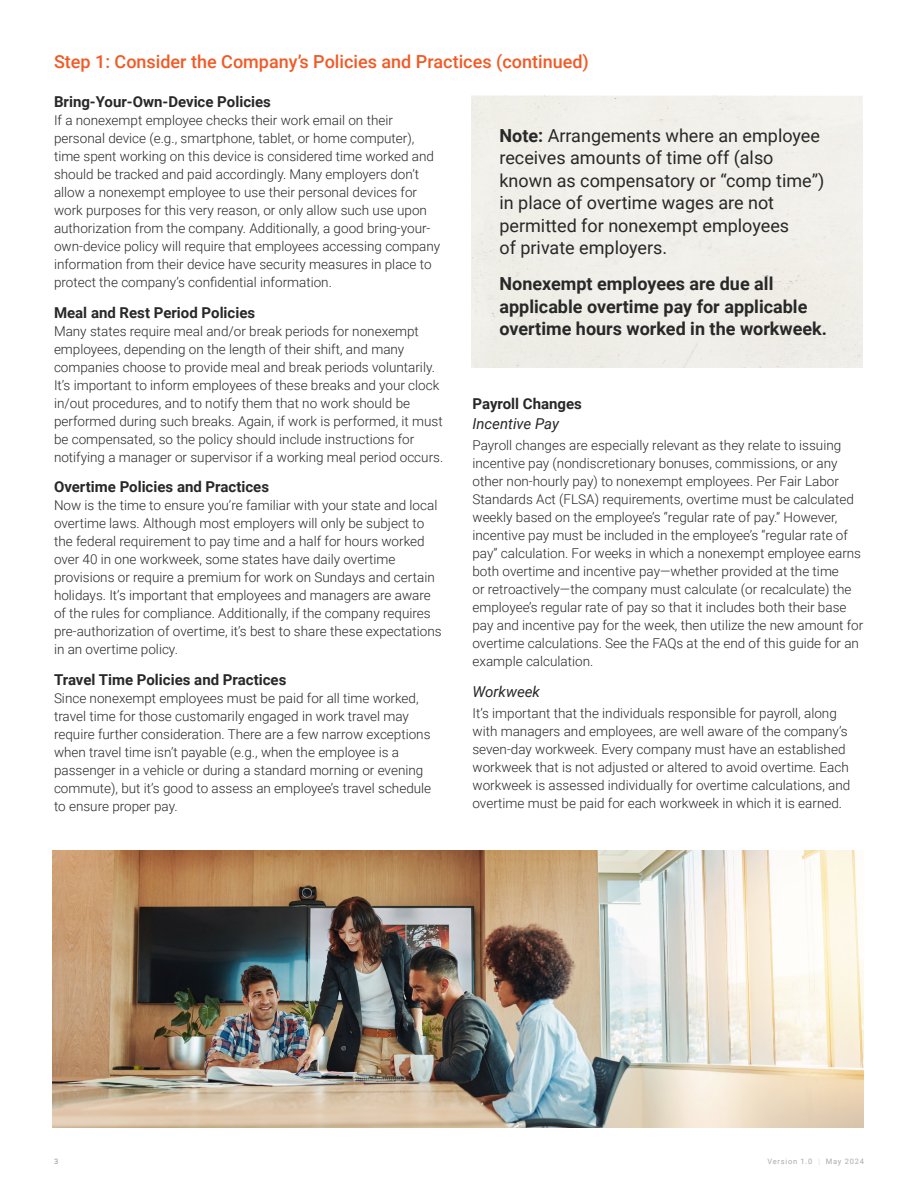
<style>
.page{position:relative;width:918px;height:1188px;background:#fff}
.page>*{position:absolute;margin:0;border:0;box-sizing:border-box;transform-origin:0 0}
.Stat_text{font:18px/22.5px "Roboto";color:#282828}
.Stat_text-2{font:700 18px/22.5px "Roboto";color:#282828}
.Secondary_header{font:500 18px "Roboto";color:#f15a26}
.Tertiary_header{font:700 15px "Roboto";color:#282828}
.Tertiary_header-2{font:italic 15px "Roboto";color:#282828}
.body_copy{font:300 13.5px/18px "Roboto";color:#282828}
.CSLP_footer{font:7.5px "Roboto";letter-spacing:.1em;color:#a9a9a9}
.t1{font:7.5px "Roboto";color:#939598}
.s1{font-weight:700}
.s2{font-weight:100}
</style>
<div class="page">
<img style="left:53px;top:851px;width:811px;height:277px">
<p class="Secondary_header" style="left:54px;top:48px;width:536px">Step 1: Consider the Company’s Policies and Practices (continued)</p>
<p class="Tertiary_header" style="left:54px;top:91px;width:218px">Bring-Your-Own-Device Policies</p>
<p class="body_copy" style="left:54px;top:111px;width:388px">If a nonexempt employee checks their work email on their personal device (e.g., smartphone, tablet, or home computer), time spent working on this device is considered time worked and should be tracked and paid accordingly. Many employers don’t allow a nonexempt employee to use their personal devices for work purposes for this very reason, or only allow such use upon authorization from the company. Additionally, a good bring-your&shy;own-device policy will require that employees accessing company information from their device have security measures in place to protect the company’s confidential information.</p>
<p class="Tertiary_header" style="left:54px;top:302px;width:203px">Meal and Rest Period Policies</p>
<p class="body_copy" style="left:54px;top:321px;width:391px">Many states require meal and/or break periods for nonexempt employees, depending on the length of their shift, and many companies choose to provide meal and break periods voluntarily.<br>It’s important to inform employees of these breaks and your clock in/out procedures, and to notify them that no work should be performed during such breaks. Again, if work is performed, it must be compensated, so the policy should include instructions for notifying a manager or supervisor if a working meal period occurs.</p>
<p class="Tertiary_header" style="left:54px;top:477px;width:217px">Overtime Policies and Practices</p>
<p class="body_copy" style="left:54px;top:496px;width:389px">Now is the time to ensure you’re familiar with your state and local overtime laws. Although most employers will only be subject to the federal requirement to pay time and a half for hours worked over 40 in one workweek, some states have daily overtime provisions or require a premium for work on Sundays and certain holidays. It’s important that employees and managers are aware of the rules for compliance. Additionally, if the company requires pre-authorization of overtime, it’s best to share these expectations in an overtime policy.</p>
<p class="Tertiary_header" style="left:54px;top:669px;width:234px">Travel Time Policies and Practices</p>
<p class="body_copy" style="left:54px;top:689px;width:379px">Since nonexempt employees must be paid for all time worked, travel time for those customarily engaged in work travel may require further consideration. There are a few narrow exceptions when travel time isn’t payable (e.g., when the employee is a passenger in a vehicle or during a standard morning or evening commute), but it’s good to assess an employee’s travel schedule to ensure proper pay.</p>
<p class="Stat_text" style="left:500px;top:123px;width:326px"><span class="s1">Note:</span> Arrangements where an employee receives amounts of time off (also known as compensatory or “comp time”) in place of overtime wages are not permitted for nonexempt employees<br>of private employers.</p>
<p class="Stat_text-2" style="left:500px;top:272px;width:329px">Nonexempt employees are due all applicable overtime pay for applicable overtime hours worked in the workweek.</p>
<p class="Tertiary_header" style="left:472px;top:393px;width:111px">Payroll Changes</p>
<p class="Tertiary_header-2" style="left:472px;top:413px;width:88px">Incentive Pay</p>
<p class="body_copy" style="left:472px;top:436px;width:392px">Payroll changes are especially relevant as they relate to issuing incentive pay (nondiscretionary bonuses, commissions, or any other non-hourly pay) to nonexempt employees. Per Fair Labor Standards Act (FLSA) requirements, overtime must be calculated weekly based on the employee’s “regular rate of pay.” However, incentive pay must be included in the employee’s “regular rate of pay” calculation. For weeks in which a nonexempt employee earns both overtime and incentive pay—whether provided at the time<br>or retroactively—the company must calculate (or recalculate) the employee’s regular rate of pay so that it includes both their base pay and incentive pay for the week, then utilize the new amount for overtime calculations. See the FAQs at the end of this guide for an example calculation.</p>
<p class="Tertiary_header-2" style="left:472px;top:681px;width:69px">Workweek</p>
<p class="body_copy" style="left:472px;top:703px;width:379px">It’s important that the individuals responsible for payroll, along with managers and employees, are well aware of the company’s seven-day workweek. Every company must have an established workweek that is not adjusted or altered to avoid overtime. Each workweek is assessed individually for overtime calculations, and overtime must be paid for each workweek in which it is earned.</p>
<p class="t1" style="left:54px;top:1156px;width:6px">3</p>
<p class="CSLP_footer" style="left:768px;top:1156px;width:98px">Version 1.0 <span class="s2">|</span> May 2024</p>
</div>
